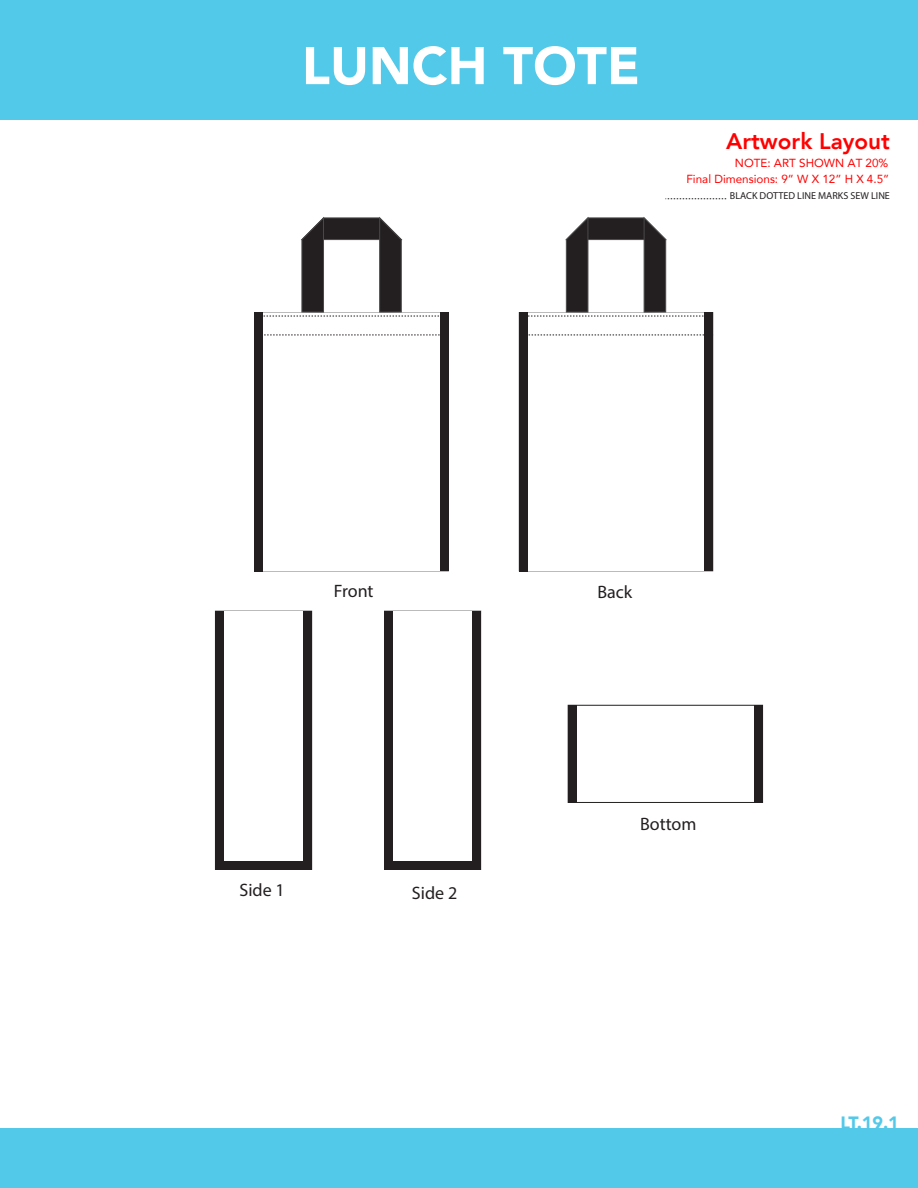
<style>
.page{position:relative;width:918px;height:1188px;background:#fff}
.page>*{position:absolute;margin:0;border:0;box-sizing:border-box;transform-origin:0 0}
.t1{font:900 52.5px "Avenir";color:#fff}
.t2{font:800 22.5px "Avenir";color:#f00}
.t3{font:18px "Myriad Pro";color:#231f20}
.t4{font:900 17.85px "Avenir";color:#53c9ea}
.t5{font:11.7px "Avenir";color:#f00}
.t6{font:10.05px "Myriad Pro";color:#231f20}
</style>
<div class="page">
<svg style="left:254px;top:312px;width:186px;height:259px"></svg>
<svg style="left:393px;top:611px;width:80px;height:251px"></svg>
<svg style="left:527px;top:317px;width:178px;height:254px"></svg>
<svg style="left:224px;top:611px;width:80px;height:251px"></svg>
<div style="left:255px;top:312px;width:8px;height:259px;background:#231f20"></div>
<div style="left:440px;top:312px;width:9px;height:259px;background:#231f20"></div>
<div style="left:384px;top:611px;width:9px;height:259px;background:#231f20"></div>
<div style="left:473px;top:611px;width:8px;height:259px;background:#231f20"></div>
<div style="left:393px;top:862px;width:80px;height:8px;background:#231f20"></div>
<div style="left:519px;top:312px;width:8px;height:259px;background:#231f20"></div>
<div style="left:705px;top:312px;width:8px;height:259px;background:#231f20"></div>
<div style="left:215px;top:611px;width:9px;height:259px;background:#231f20"></div>
<div style="left:304px;top:611px;width:8px;height:259px;background:#231f20"></div>
<div style="left:224px;top:862px;width:80px;height:8px;background:#231f20"></div>
<div style="left:568px;top:705px;width:195px;height:98px;background:#fff;border:1px solid #231f20"></div>
<div style="left:568px;top:705px;width:9px;height:97px;background:#231f20"></div>
<div style="left:754px;top:705px;width:9px;height:97px;background:#231f20"></div>
<svg style="left:263px;top:335px;width:177px;height:1px"></svg>
<svg style="left:263px;top:217px;width:177px;height:100px"></svg>
<svg style="left:527px;top:335px;width:178px;height:1px"></svg>
<svg style="left:527px;top:217px;width:178px;height:100px"></svg>
<div style="left:0;top:1129px;width:918px;height:59px;background:#53c9ea"></div>
<div style="left:0;top:0;width:918px;height:119px;background:#53c9ea"></div>
<svg style="left:665px;top:199px;width:61px;height:1px"></svg>
<h1 class="t1" style="left:302px;top:35px;width:340px">LUNCH TOTE</h1>
<h2 class="t2" style="left:726px;top:132px;width:165px">Artwork Layout</h2>
<p class="t6" style="left:730px;top:189px;width:162px">BLACK DOTTED LINE MARKS SEW LINE</p>
<p class="t5" style="left:735px;top:156px;width:155px">NOTE: ART SHOWN AT 20%</p>
<p class="t5" style="left:686px;top:172px;width:204px">Final Dimensions: 9” W X 12” H X 4.5”</p>
<h3 class="t3" style="left:334px;top:580px;width:41px">Front</h3>
<h3 class="t3" style="left:597px;top:581px;width:36px">Back</h3>
<h3 class="t3" style="left:240px;top:879px;width:47px">Side 1</h3>
<h3 class="t3" style="left:412px;top:882px;width:47px">Side 2</h3>
<h3 class="t3" style="left:640px;top:813px;width:58px">Bottom</h3>
<h3 class="t4" style="left:841px;top:1112px;width:60px">LT.19.1</h3>
</div>
